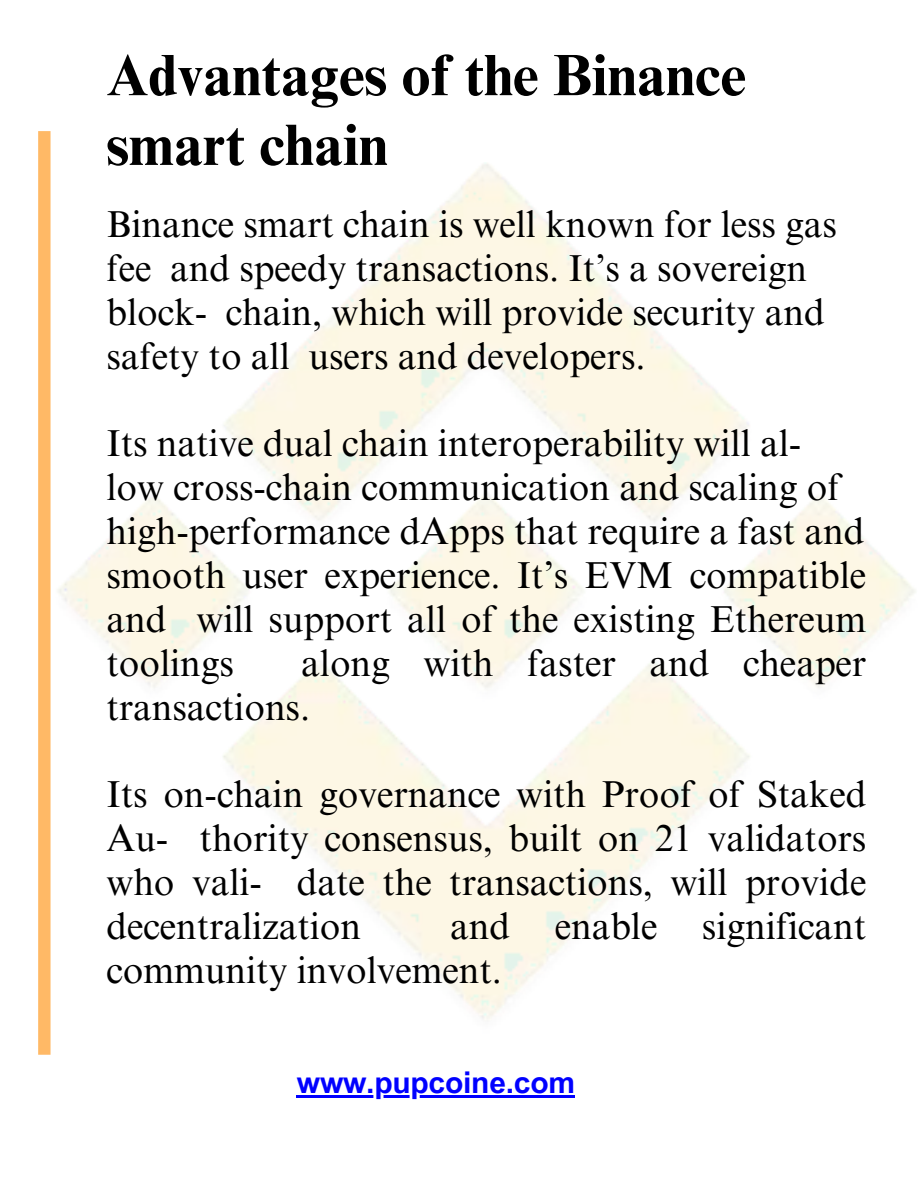
<style>
.page{position:relative;width:918px;height:1188px;background:#fff}
.page>*{position:absolute;margin:0;border:0;box-sizing:border-box;transform-origin:0 0}
.t1{font:700 58.5px/69.8px "Times NRMT Pro";color:#000}
.t2{font:37.5px/43.8px "Times NRMT Pro";color:#000}
.t3{font:700 30px "Arial MT Pro";letter-spacing:-.01em;color:#00f}
</style>
<div class="page">
<hr style="left:297px;top:1095px;width:278px;height:2px;background:#00f">
<div style="left:38px;top:131px;width:13px;height:924px;background:#ffb966"></div>
<p class="t1" style="left:106px;top:48px;width:641px">Advantages of the Binance smart chain</p>
<p class="t2" style="left:106px;top:207px;width:732px">Binance smart chain is well known for less gas fee and speedy transactions. It’s a sovereign block- chain, which will provide security and safety to all users and developers.</p>
<p class="t2" style="left:106px;top:426px;width:760px">Its native dual chain interoperability will al&shy;low cross-chain communication and scaling of high-performance dApps that require a fast and</p>
<p class="t2" style="left:106px;top:558px;width:761px;text-align:justify">smooth user experience. It’s EVM compatible and will support all of the existing Ethereum toolings</p>
<p class="t2" style="left:106px;top:646px;width:761px;text-indent:195px">along with faster and cheaper transactions.</p>
<p class="t2" style="left:106px;top:777px;width:761px;text-align:justify">Its on-chain governance with Proof of Staked Au- thority consensus, built on 21 validators who vali- date the transactions, will provide decentralization</p>
<p class="t2" style="left:106px;top:909px;width:761px;text-indent:344px">and enable significant community involvement.</p>
<p class="t3" style="left:297px;top:1071px;width:280px">www.pupcoine.com</p>
</div>
